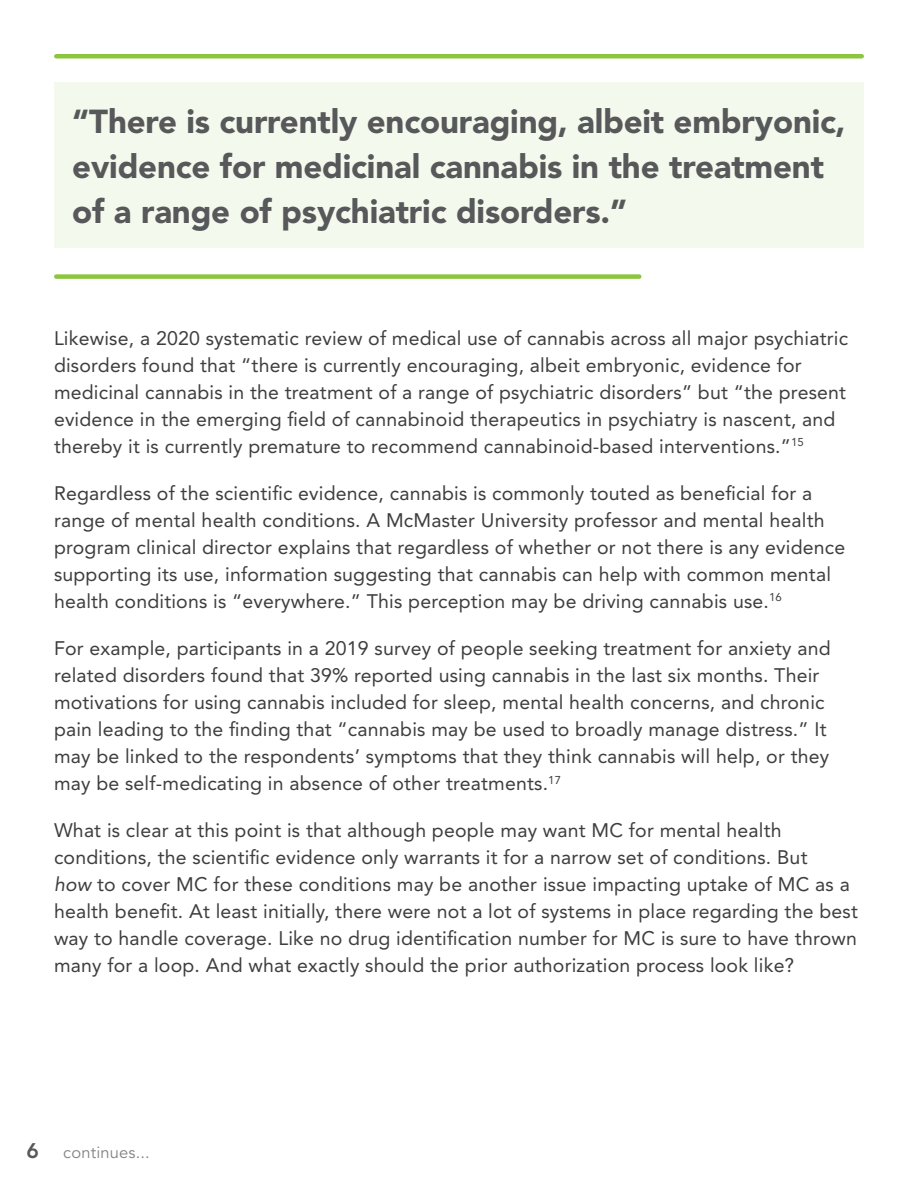
<style>
.page{position:relative;width:918px;height:1188px;background:#fff}
.page>*{position:absolute;margin:0;border:0;box-sizing:border-box;transform-origin:0 0}
.h2{font:900 33px/45px "Avenir LT Std";letter-spacing:-.005em;color:#57585a}
.p{font:19.5px/27px "Avenir LT Std";letter-spacing:.01em;color:#3e3e3f}
.t1{font:16.5px "Avenir LT Std";letter-spacing:.01em;color:#808285}
.s1{font-style:italic}
.s2{font-weight:800;font-size:21px;color:#57585a}
</style>
<div class="page">
<div style="left:54px;top:82px;width:810px;height:166px;background:#f4f9ed"></div>
<div style="left:56px;top:274px;width:583px;height:5px;background:#8bc63e"></div>
<hr style="left:56px;top:54px;width:806px;height:4px;background:#8bc63e">
<h2 class="h2" style="left:72px;top:99px;width:775px">“There is currently encouraging, albeit embryonic, evidence for medicinal cannabis in the treatment of a range of psychiatric disorders.”</h2>
<p class="p" style="left:54px;top:325px;width:796px">Likewise, a 2020 systematic review of medical use of cannabis across all major psychiatric disorders found that “there is currently encouraging, albeit embryonic, evidence for medicinal cannabis in the treatment of a range of psychiatric disorders” but “the present evidence in the emerging field of cannabinoid therapeutics in psychiatry is nascent, and thereby it is currently premature to recommend cannabinoid-based interventions.”<sup>15</sup></p>
<p class="p" style="left:54px;top:480px;width:793px">Regardless of the scientific evidence, cannabis is commonly touted as beneficial for a range of mental health conditions. A McMaster University professor and mental health program clinical director explains that regardless of whether or not there is any evidence supporting its use, information suggesting that cannabis can help with common mental health conditions is “everywhere.” This perception may be driving cannabis use.<sup>16</sup></p>
<p class="p" style="left:54px;top:635px;width:778px">For example, participants in a 2019 survey of people seeking treatment for anxiety and related disorders found that 39% reported using cannabis in the last six months. Their motivations for using cannabis included for sleep, mental health concerns, and chronic pain leading to the finding that “cannabis may be used to broadly manage distress.” It may be linked to the respondents’ symptoms that they think cannabis will help, or they may be self-medicating in absence of other treatments.<sup>17</sup></p>
<p class="p" style="left:54px;top:817px;width:805px">What is clear at this point is that although people may want MC for mental health conditions, the scientific evidence only warrants it for a narrow set of conditions. But<br><span class="s1">how</span> to cover MC for these conditions may be another issue impacting uptake of MC as a health benefit. At least initially, there were not a lot of systems in place regarding the best way to handle coverage. Like no drug identification number for MC is sure to have thrown many for a loop. And what exactly should the prior authorization process look like?</p>
<p class="t1" style="left:26px;top:1143px;width:125px"><span class="s2">6</span> continues...</p>
</div>
